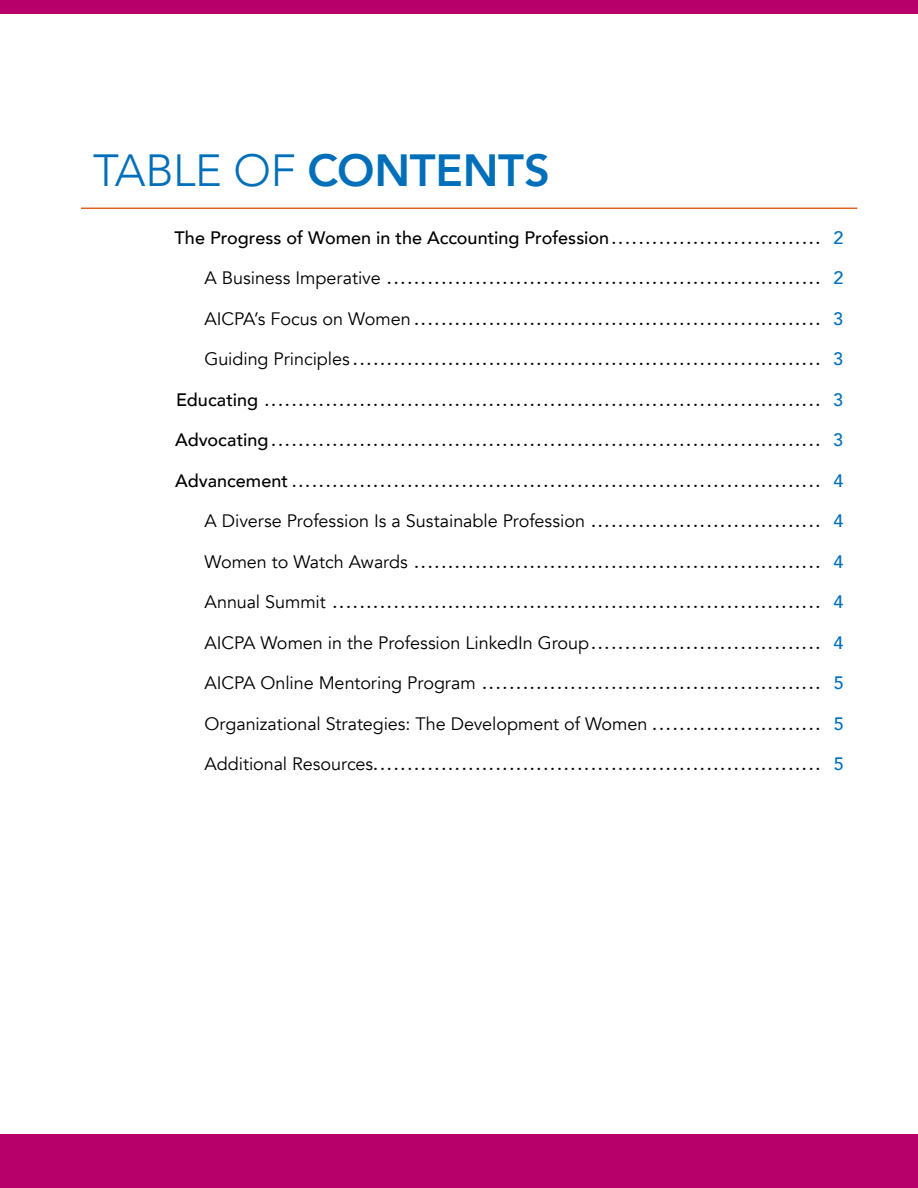
<style>
.page{position:relative;width:918px;height:1188px;background:#fff}
.page>*{position:absolute;margin:0;border:0;box-sizing:border-box;transform-origin:0 0}
.t1{font:800 45px "Avenir LT Com";letter-spacing:-.01em;color:#006fba}
.t2{font:500 18px "Avenir LT Com";color:#000}
.t3{font:18px "Avenir LT Com";letter-spacing:-.005em;color:#000}
.s1{font-weight:300}
.s2{color:#006fba}
.s3{font-weight:400}
.s4{font-weight:500}
.s5{font-weight:500;color:#006fba}
</style>
<div class="page">
<div style="left:0;top:1135px;width:918px;height:53px;background:#b7006a"></div>
<hr style="left:81px;top:208px;width:776px;height:1px;background:#df6420">
<div style="left:0;top:0;width:918px;height:14px;background:#b7006a"></div>
<h1 class="t1" style="left:93px;top:144px;width:458px"><span class="s1">TABLE OF</span> CONTENTS</h1>
<p class="t2" style="left:175px;top:227px;width:671px">The Progress of Women in the Accounting Profession............................... <span class="s2">2</span></p>
<p class="t2" style="left:205px;top:267px;width:641px"><span class="s3">A Business Imperative</span> ................................................................ <span class="s2">2</span></p>
<p class="t2" style="left:205px;top:308px;width:640px"><span class="s3">AICPA’s Focus on Women</span>............................................................ <span class="s2">3</span></p>
<p class="t2" style="left:205px;top:348px;width:640px"><span class="s3">Guiding Principles</span>..................................................................... <span class="s2">3</span></p>
<p class="t2" style="left:176px;top:389px;width:668px">Educating .................................................................................. <span class="s2">3</span></p>
<p class="t2" style="left:175px;top:429px;width:669px">Advocating................................................................................. <span class="s2">3</span></p>
<p class="t2" style="left:175px;top:470px;width:670px">Advancement.............................................................................. <span class="s2">4</span></p>
<p class="t3" style="left:205px;top:510px;width:640px">A Diverse Profession Is a Sustainable Profession <span class="s4">..................................</span> <span class="s5">4</span></p>
<p class="t2" style="left:205px;top:551px;width:640px"><span class="s3">Women to Watch Awards</span> ............................................................ <span class="s2">4</span></p>
<p class="t2" style="left:205px;top:591px;width:640px"><span class="s3">Annual Summit</span> ........................................................................ <span class="s2">4</span></p>
<p class="t3" style="left:205px;top:632px;width:640px">AICPA Women in the Profession LinkedIn Group<span class="s4">..................................</span> <span class="s5">4</span></p>
<p class="t2" style="left:205px;top:672px;width:641px"><span class="s3">AICPA Online Mentoring Program</span> .................................................. <span class="s2">5</span></p>
<p class="t3" style="left:205px;top:713px;width:641px">Organizational Strategies: The Development of Women <span class="s4">.........................</span> <span class="s5">5</span></p>
<p class="t2" style="left:205px;top:753px;width:641px"><span class="s3">Additional Resources</span>.................................................................. <span class="s2">5</span></p>
</div>
